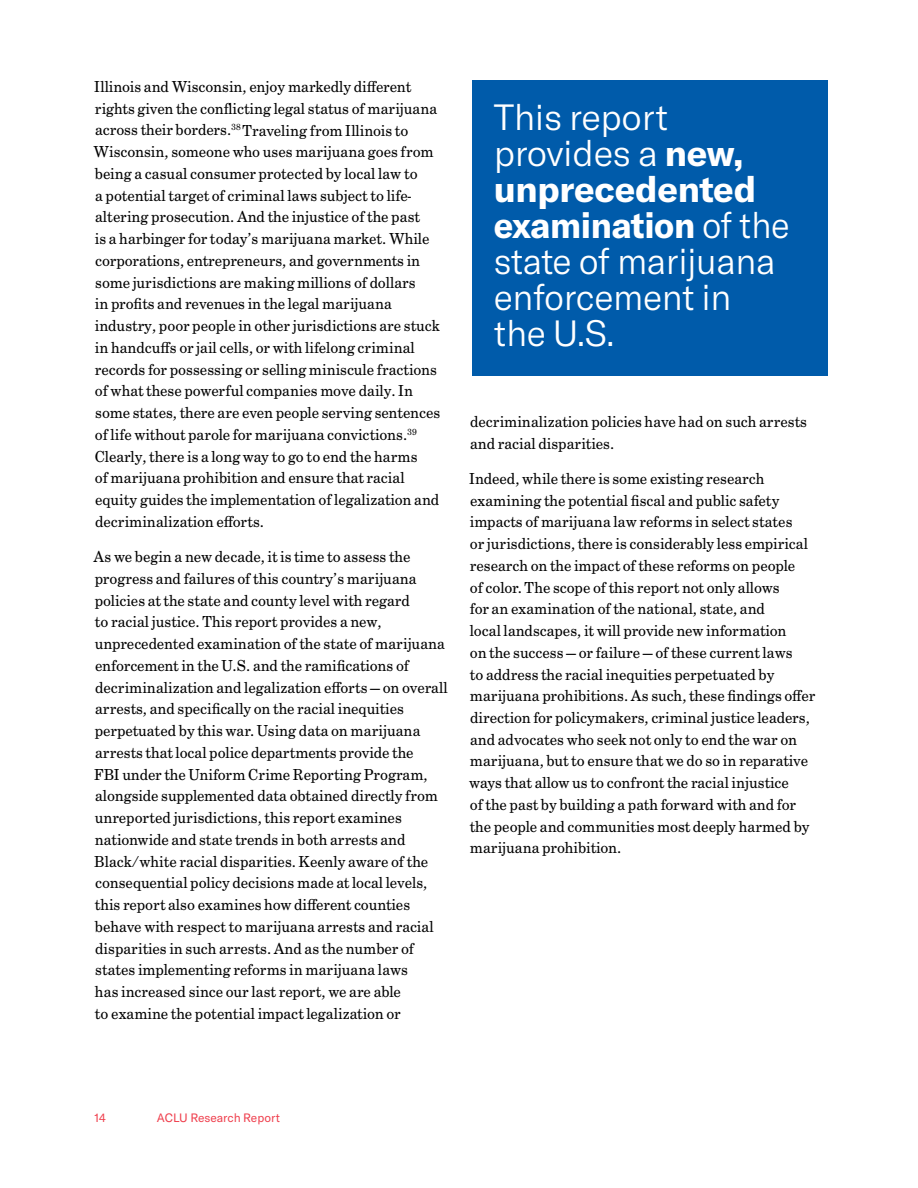
<style>
.page{position:relative;width:918px;height:1188px;background:#fff}
.page>*{position:absolute;margin:0;border:0;box-sizing:border-box;transform-origin:0 0}
.t1{font:300 36px/36px "GT America";letter-spacing:-.01em;color:#fff}
.t2{font:16.5px/21.8px "Century Schoolbook FS";color:#000}
.t3{font:12px "GT America";color:#ef404e}
.s1{font-weight:700}
</style>
<div class="page">
<div style="left:472px;top:80px;width:355px;height:295px;background:#005baa"></div>
<p class="t2" style="left:94px;top:76px;width:348px">Illinois and Wisconsin, enjoy markedly different rights given the conflicting legal status of marijuana across their borders.<sup>38</sup> Traveling from Illinois to Wisconsin, someone who uses marijuana goes from being a casual consumer protected by local law to<br>a potential target of criminal laws subject to life&shy;altering prosecution. And the injustice of the past<br>is a harbinger for today’s marijuana market. While corporations, entrepreneurs, and governments in some jurisdictions are making millions of dollars<br>in profits and revenues in the legal marijuana industry, poor people in other jurisdictions are stuck in handcuffs or jail cells, or with lifelong criminal records for possessing or selling miniscule fractions of what these powerful companies move daily. In some states, there are even people serving sentences of life without parole for marijuana convictions.<sup>39<br></sup>Clearly, there is a long way to go to end the harms<br>of marijuana prohibition and ensure that racial equity guides the implementation of legalization and decriminalization efforts.</p>
<p class="t2" style="left:94px;top:546px;width:356px">As we begin a new decade, it is time to assess the progress and failures of this country’s marijuana policies at the state and county level with regard<br>to racial justice. This report provides a new, unprecedented examination of the state of marijuana enforcement in the U.S. and the ramifications of decriminalization and legalization efforts — on overall arrests, and specifically on the racial inequities perpetuated by this war. Using data on marijuana arrests that local police departments provide the<br>FBI under the Uniform Crime Reporting Program, alongside supplemented data obtained directly from unreported jurisdictions, this report examines nationwide and state trends in both arrests and Black/white racial disparities. Keenly aware of the consequential policy decisions made at local levels, this report also examines how different counties behave with respect to marijuana arrests and racial disparities in such arrests. And as the number of states implementing reforms in marijuana laws<br>has increased since our last report, we are able<br>to examine the potential impact legalization or</p>
<h1 class="t1" style="left:494px;top:100px;width:298px">This report provides a <span class="s1">new, unprecedented examination</span> of the state of marijuana enforcement in the U.S.</h1>
<p class="t2" style="left:470px;top:411px;width:338px">decriminalization policies have had on such arrests and racial disparities.</p>
<p class="t2" style="left:469px;top:468px;width:348px">Indeed, while there is some existing research examining the potential fiscal and public safety impacts of marijuana law reforms in select states<br>or jurisdictions, there is considerably less empirical research on the impact of these reforms on people<br>of color. The scope of this report not only allows<br>for an examination of the national, state, and<br>local landscapes, it will provide new information<br>on the success — or failure — of these current laws<br>to address the racial inequities perpetuated by marijuana prohibitions. As such, these findings offer direction for policymakers, criminal justice leaders, and advocates who seek not only to end the war on marijuana, but to ensure that we do so in reparative ways that allow us to confront the racial injustice<br>of the past by building a path forward with and for the people and communities most deeply harmed by marijuana prohibition.</p>
<p class="t3" style="left:94px;top:1111px;width:13px">14</p>
<p class="t3" style="left:157px;top:1111px;width:125px">ACLU Research Report</p>
</div>
